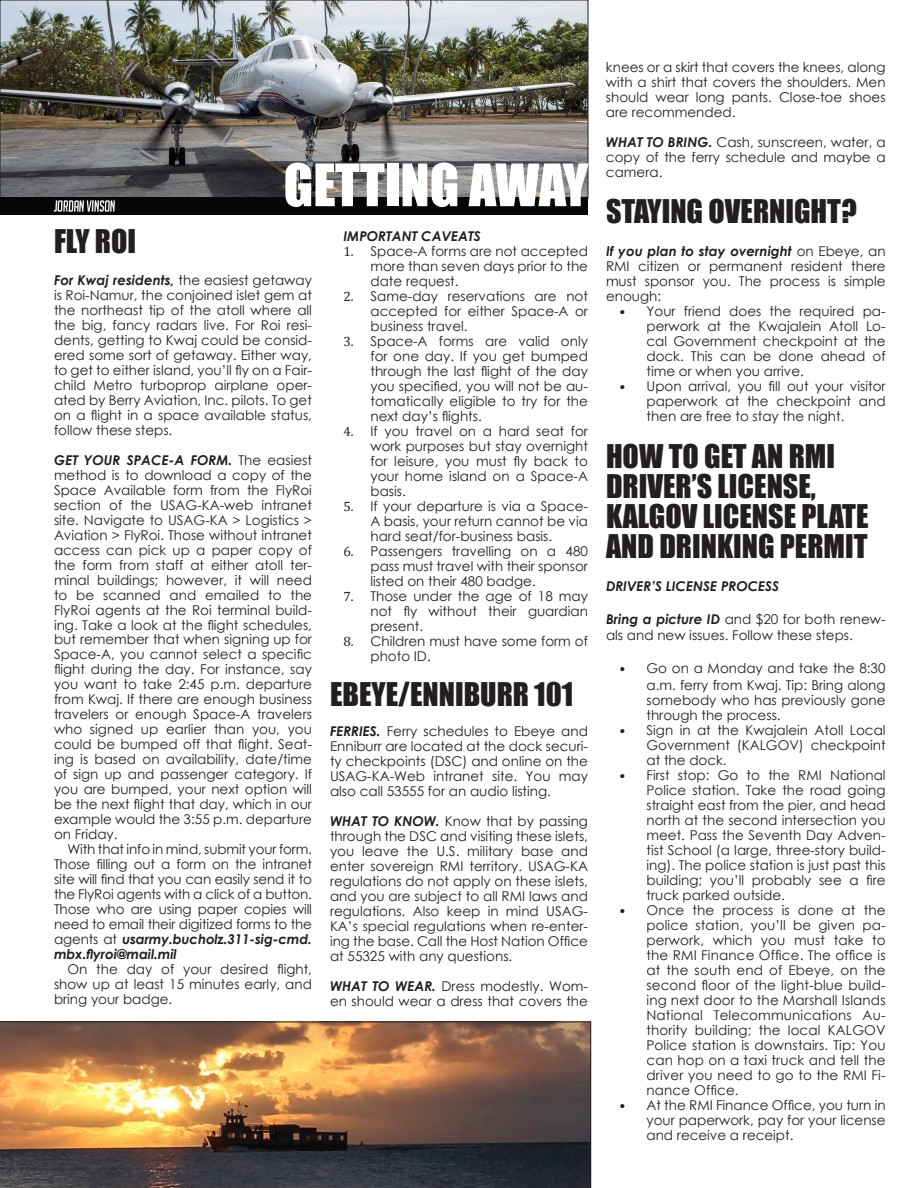
<style>
.page{position:relative;width:918px;height:1188px;background:#fff}
.page>*{position:absolute;margin:0;border:0;box-sizing:border-box;transform-origin:0 0}
.t1{font:54px "Impact";color:#fff}
.t2{font:30px/30px "Impact";color:#231f20}
.t3{font:13.5px/15px "Century Gothic";color:#231f20;text-align:justify}
.t4{font:italic 700 13.5px "Century Gothic";color:#231f20}
.s1{font-weight:700;font-style:italic}
.s2{font-family:"Cambria Math"}
</style>
<div class="page">
<img style="left:0;top:2px;width:588px;height:213px">
<div style="left:0;top:0;width:588px;height:198px;border:1px solid #231f20"></div>
<svg style="left:0;top:1021px;width:591px;height:167px;background:#886749"></svg>
<h1 class="t1" style="left:284px;top:143px;width:306px">GETTING AWAY</h1>
<h2 class="t2" style="left:54px;top:225px;width:84px">FLY ROI</h2>
<p class="t3" style="left:54px;top:272px;width:260px"><span class="s1">For Kwaj residents,</span> the easiest getaway is Roi-Namur, the conjoined islet gem at the northeast tip of the atoll where all the big, fancy radars live. For Roi resi&shy;dents, getting to Kwaj could be consid&shy;ered some sort of getaway. Either way, to get to either island, you’ll fly on a Fair&shy;child Metro turboprop airplane oper&shy;ated by Berry Aviation, Inc. pilots. To get on a flight in a space available status, follow these steps.</p>
<p class="t3" style="left:54px;top:452px;width:260px"><span class="s1">GET YOUR SPACE-A FORM.</span> The easiest method is to download a copy of the Space Available form from the FlyRoi section of the USAG-KA-web intranet site. Navigate to USAG-KA &gt; Logistics &gt; Aviation &gt; FlyRoi. Those without intranet access can pick up a paper copy of the form from staff at either atoll ter&shy;minal buildings; however, it will need to be scanned and emailed to the FlyRoi agents at the Roi terminal build&shy;ing. Take a look at the flight schedules, but remember that when signing up for Space-A, you cannot select a specific flight during the day. For instance, say you want to take 2:45 p.m. departure from Kwaj. If there are enough business travelers or enough Space-A travelers who signed up earlier than you, you could be bumped off that flight. Seat&shy;ing is based on availability, date/time of sign up and passenger category. If you are bumped, your next option will be the next flight that day, which in our example would the 3:55 p.m. departure on Friday.</p>
<p class="t3" style="left:54px;top:842px;width:260px;text-indent:14px">With that info in mind, submit your form.<br>Those filling out a form on the intranet site will find that you can easily send it to the FlyRoi agents with a click of a button.<br>Those who are using paper copies will need to email their digitized forms to the agents at <span class="s1">usarmy.bucholz.311-sig-cmd. mbx.flyroi@mail.mil</span></p>
<p class="t3" style="left:54px;top:962px;width:260px;text-indent:14px">On the day of your desired flight, show up at least 15 minutes early, and bring your badge.</p>
<p class="t4" style="left:343px;top:226px;width:139px">IMPORTANT CAVEATS</p>
<p class="t3" style="left:370px;top:243px;width:219px;text-indent:-27px"><span class="s2">1.</span> Space-A forms are not accepted more than seven days prior to the date request.</p>
<p class="t3" style="left:370px;top:288px;width:219px;text-indent:-27px"><span class="s2">2.</span> Same-day reservations are not accepted for either Space-A or business travel.</p>
<p class="t3" style="left:370px;top:333px;width:219px;text-indent:-27px"><span class="s2">3.</span> Space-A forms are valid only for one day. If you get bumped through the last flight of the day you specified, you will not be au&shy;tomatically eligible to try for the next day’s flights.</p>
<p class="t3" style="left:370px;top:423px;width:219px;text-indent:-27px"><span class="s2">4.</span> If you travel on a hard seat for work purposes but stay overnight for leisure, you must fly back to your home island on a Space-A basis.</p>
<p class="t3" style="left:370px;top:498px;width:219px;text-indent:-27px"><span class="s2">5.</span> If your departure is via a Space-A basis, your return cannot be via hard seat/for-business basis.</p>
<p class="t3" style="left:370px;top:543px;width:219px;text-indent:-27px"><span class="s2">6.</span> Passengers travelling on a 480 pass must travel with their sponsor listed on their 480 badge.</p>
<p class="t3" style="left:370px;top:588px;width:219px;text-indent:-27px"><span class="s2">7.</span> Those under the age of 18 may not fly without their guardian present.</p>
<p class="t3" style="left:370px;top:633px;width:219px;text-indent:-27px"><span class="s2">8.</span> Children must have some form of photo ID.</p>
<h2 class="t2" style="left:330px;top:679px;width:245px">EBEYE/ENNIBURR 101</h2>
<p class="t3" style="left:330px;top:724px;width:260px"><span class="s1">FERRIES.</span> Ferry schedules to Ebeye and Enniburr are located at the dock securi&shy;ty checkpoints (DSC) and online on the USAG-KA-Web intranet site. You may also call 53555 for an audio listing.</p>
<p class="t3" style="left:330px;top:814px;width:260px"><span class="s1">WHAT TO KNOW.</span> Know that by passing through the DSC and visiting these islets, you leave the U.S. military base and enter sovereign RMI territory. USAG-KA regulations do not apply on these islets, and you are subject to all RMI laws and regulations. Also keep in mind USAG-KA’s special regulations when re-enter&shy;ing the base. Call the Host Nation Office at 55325 with any questions.</p>
<p class="t3" style="left:330px;top:979px;width:260px"><span class="s1">WHAT TO WEAR.</span> Dress modestly. Wom&shy;en should wear a dress that covers the</p>
<p class="t3" style="left:606px;top:59px;width:281px">knees or a skirt that covers the knees, along with a shirt that covers the shoulders. Men should wear long pants. Close-toe shoes are recommended.</p>
<p class="t3" style="left:606px;top:134px;width:281px"><span class="s1">WHAT TO BRING.</span> Cash, sunscreen, water, a copy of the ferry schedule and maybe a camera.</p>
<h2 class="t2" style="left:606px;top:196px;width:252px">STAYING OVERNIGHT?</h2>
<p class="t3" style="left:606px;top:244px;width:281px"><span class="s1">If you plan to stay overnight</span> on Ebeye, an RMI citizen or permanent resident there must sponsor you. The process is simple enough:</p>
<p class="t3" style="left:646px;top:304px;width:241px;text-indent:-27px"><span class="s2">•</span> Your friend does the required pa&shy;perwork at the Kwajalein Atoll Lo&shy;cal Government checkpoint at the dock. This can be done ahead of time or when you arrive.</p>
<p class="t3" style="left:646px;top:379px;width:241px;text-indent:-27px"><span class="s2">•</span> Upon arrival, you fill out your visitor paperwork at the checkpoint and then are free to stay the night.</p>
<h2 class="t2" style="left:606px;top:440px;width:264px">HOW TO GET AN RMI<br>DRIVER’S LICENSE,<br>KALGOV LICENSE PLATE<br>AND DRINKING PERMIT</h2>
<p class="t4" style="left:606px;top:575px;width:175px">DRIVER’S LICENSE PROCESS</p>
<p class="t3" style="left:606px;top:610px;width:281px;line-height:16.5px"><span class="s1">Bring a picture ID</span> and $20 for both renew&shy;als and new issues. Follow these steps.</p>
<p class="t3" style="left:620px;top:660px;width:268px;line-height:16.5px;text-align:right"><span class="s2">•</span> Go on a Monday and take the 8:30 a.m. ferry from Kwaj. Tip: Bring along</p>
<p class="t3" style="left:646px;top:692px;width:241px">somebody who has previously gone through the process.</p>
<p class="t3" style="left:646px;top:722px;width:241px;text-indent:-27px"><span class="s2">•</span> Sign in at the Kwajalein Atoll Local Government (KALGOV) checkpoint at the dock.</p>
<p class="t3" style="left:646px;top:767px;width:241px;text-indent:-27px"><span class="s2">•</span> First stop: Go to the RMI National Police station. Take the road going straight east from the pier, and head north at the second intersection you meet. Pass the Seventh Day Adven&shy;tist School (a large, three-story build&shy;ing). The police station is just past this building; you’ll probably see a fire truck parked outside.</p>
<p class="t3" style="left:646px;top:902px;width:241px;text-indent:-27px"><span class="s2">•</span> Once the process is done at the police station, you’ll be given pa&shy;perwork, which you must take to the RMI Finance Office. The office is at the south end of Ebeye, on the second floor of the light-blue build&shy;ing next door to the Marshall Islands National Telecommunications Au&shy;thority building; the local KALGOV Police station is downstairs. Tip: You can hop on a taxi truck and tell the driver you need to go to the RMI Fi&shy;nance Office.</p>
<p class="t3" style="left:646px;top:1097px;width:241px;text-indent:-27px"><span class="s2">•</span> At the RMI Finance Office, you turn in your paperwork, pay for your license and receive a receipt.</p>
</div>
